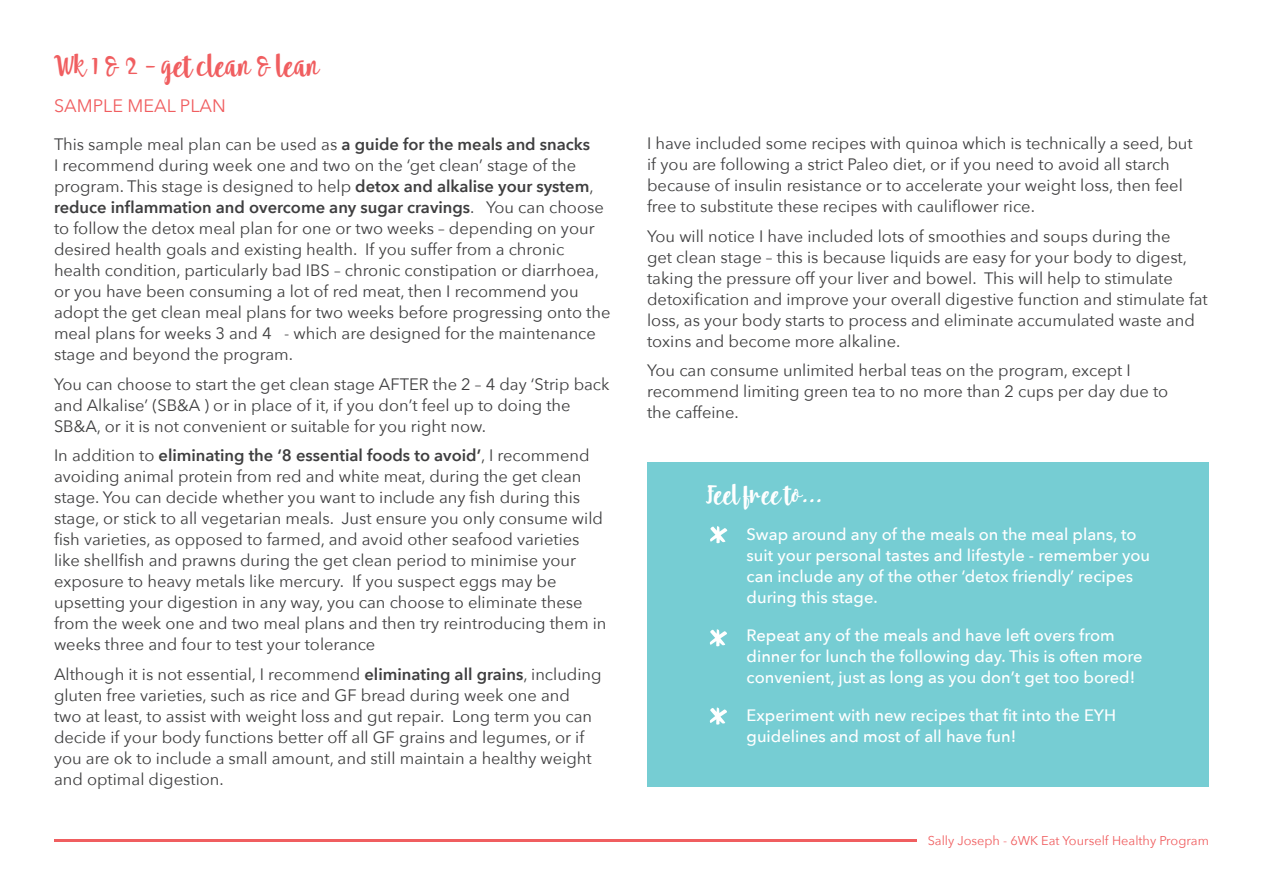
<style>
.page{position:relative;width:1263px;height:893px;background:#fff}
.page>*{position:absolute;margin:0;border:0;box-sizing:border-box;transform-origin:0 0}
.t1{font:67.5px "Umbrella Regullar";color:#fff}
.t2{font:27px "Umbrella Regullar";color:#f05e60}
.t3{font:24px "Umbrella Regullar";color:#fff}
.t4{font:18px "Avenir Next";color:#f05e60}
.t5{font:16.5px/21px "Avenir Next";color:#3e3e3f}
.t6{font:500 16.5px/21px "Avenir Next";color:#fff}
.t7{font:12.75px "Avenir Next";color:#f05e60}
.s1{font-weight:600}
</style>
<div class="page">
<div style="left:647px;top:462px;width:562px;height:325px;background:#76cdd3"></div>
<hr style="left:54px;top:839px;width:862px;height:3px;background:#f05e60">
<p class="t2" style="left:54px;top:48px;width:267px">Wk 1 &amp; 2 - get clean &amp; lean</p>
<p class="t4" style="left:54px;top:91px;width:173px">SAMPLE MEAL PLAN</p>
<p class="t5" style="left:54px;top:133px;width:558px">This sample meal plan can be used as <span class="s1">a guide for the meals and snacks<br></span>I recommend during week one and two on the ‘get clean’ stage of the program. This stage is designed to help <span class="s1">detox and alkalise your system</span>, <span class="s1">reduce inflammation and overcome any sugar cravings</span>. You can choose to follow the detox meal plan for one or two weeks – depending on your desired health goals and existing health. If you suffer from a chronic health condition, particularly bad IBS – chronic constipation or diarrhoea, or you have been consuming a lot of red meat, then I recommend you adopt the get clean meal plans for two weeks before progressing onto the meal plans for weeks 3 and 4 - which are designed for the maintenance stage and beyond the program.</p>
<p class="t5" style="left:54px;top:373px;width:557px">You can choose to start the get clean stage AFTER the 2 – 4 day ‘Strip back and Alkalise’ (SB&amp;A ) or in place of it, if you don’t feel up to doing the<br>SB&amp;A, or it is not convenient or suitable for you right now.</p>
<p class="t5" style="left:54px;top:444px;width:554px">In addition to <span class="s1">eliminating the ‘8 essential foods to avoid’</span>, I recommend avoiding animal protein from red and white meat, during the get clean stage. You can decide whether you want to include any fish during this stage, or stick to all vegetarian meals. Just ensure you only consume wild fish varieties, as opposed to farmed, and avoid other seafood varieties like shellfish and prawns during the get clean period to minimise your exposure to heavy metals like mercury. If you suspect eggs may be upsetting your digestion in any way, you can choose to eliminate these from the week one and two meal plans and then try reintroducing them in weeks three and four to test your tolerance</p>
<p class="t5" style="left:54px;top:663px;width:549px">Although it is not essential, I recommend <span class="s1">eliminating all grains</span>, including gluten free varieties, such as rice and GF bread during week one and two at least, to assist with weight loss and gut repair. Long term you can decide if your body functions better off all GF grains and legumes, or if you are ok to include a small amount, and still maintain a healthy weight and optimal digestion.</p>
<p class="t5" style="left:647px;top:132px;width:547px">I have included some recipes with quinoa which is technically a seed, but if you are following a strict Paleo diet, or if you need to avoid all starch because of insulin resistance or to accelerate your weight loss, then feel free to substitute these recipes with cauliflower rice.</p>
<p class="t5" style="left:647px;top:225px;width:562px">You will notice I have included lots of smoothies and soups during the<br>get clean stage – this is because liquids are easy for your body to digest, taking the pressure off your liver and bowel. This will help to stimulate detoxification and improve your overall digestive function and stimulate fat loss, as your body starts to process and eliminate accumulated waste and toxins and become more alkaline.</p>
<p class="t5" style="left:647px;top:359px;width:523px">You can consume unlimited herbal teas on the program, except I recommend limiting green tea to no more than 2 cups per day due to the caffeine.</p>
<p class="t3" style="left:706px;top:479px;width:118px">Feel free to...</p>
<p class="t6" style="left:746px;top:523px;width:405px">Swap around any of the meals on the meal plans, to suit your personal tastes and lifestyle - remember you can include any of the other ‘detox friendly’ recipes during this stage.</p>
<p class="t6" style="left:746px;top:624px;width:398px">Repeat any of the meals and have left overs from dinner for lunch the following day. This is often more convenient, just as long as you don’t get too bored!</p>
<p class="t6" style="left:746px;top:704px;width:371px">Experiment with new recipes that fit into the EYH guidelines and most of all have fun!</p>
<p class="t1" style="left:705px;top:502px;width:29px">*</p>
<p class="t1" style="left:704px;top:605px;width:29px">*</p>
<p class="t1" style="left:704px;top:683px;width:29px">*</p>
<p class="t7" style="left:928px;top:830px;width:283px">Sally Joseph - 6WK Eat Yourself Healthy Program</p>
</div>
